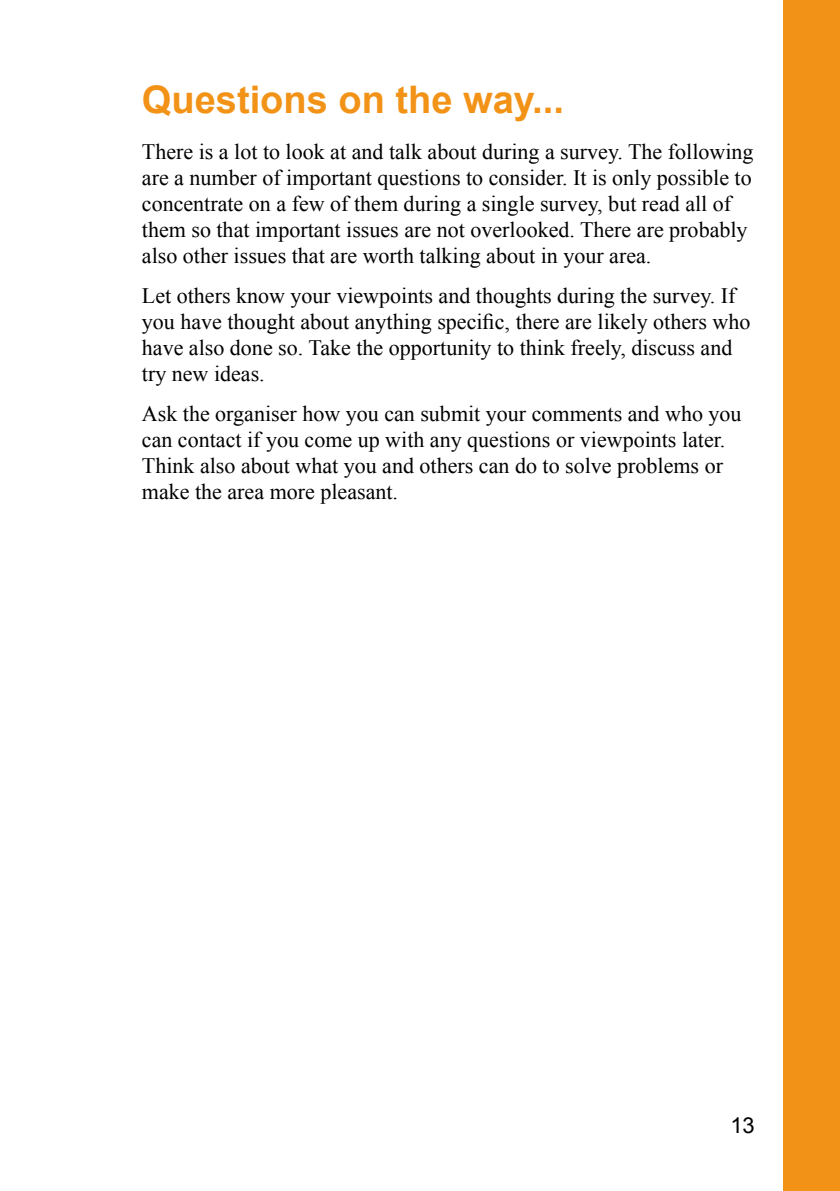
<style>
.page{position:relative;width:840px;height:1191px;background:#fff}
.page>*{position:absolute;margin:0;border:0;box-sizing:border-box;transform-origin:0 0}
.t1{font:700 38px "Arial";color:#f29318}
.t2{font:22px/26px "Times New Roman";color:#000}
.t3{font:22px "Arial";color:#000}
</style>
<div class="page">
<div style="left:782px;top:0;width:57px;height:1191px;background:#f29318"></div>
<h1 class="t1" style="left:142px;top:74px;width:423px">Questions on the way...</h1>
<p class="t2" style="left:142px;top:138px;width:612px">There is a lot to look at and talk about during a survey. The following are a number of important questions to consider. It is only possible to concentrate on a few of them during a single survey, but read all of them so that important issues are not overlooked. There are probably also other issues that are worth talking about in your area.</p>
<p class="t2" style="left:142px;top:282px;width:609px">Let others know your viewpoints and thoughts during the survey. If you have thought about anything specific, there are likely others who have also done so. Take the opportunity to think freely, discuss and try new ideas.</p>
<p class="t2" style="left:142px;top:400px;width:601px">Ask the organiser how you can submit your comments and who you can contact if you come up with any questions or viewpoints later.<br>Think also about what you and others can do to solve problems or make the area more pleasant.</p>
<p class="t3" style="left:730px;top:1111px;width:26px">13</p>
</div>
